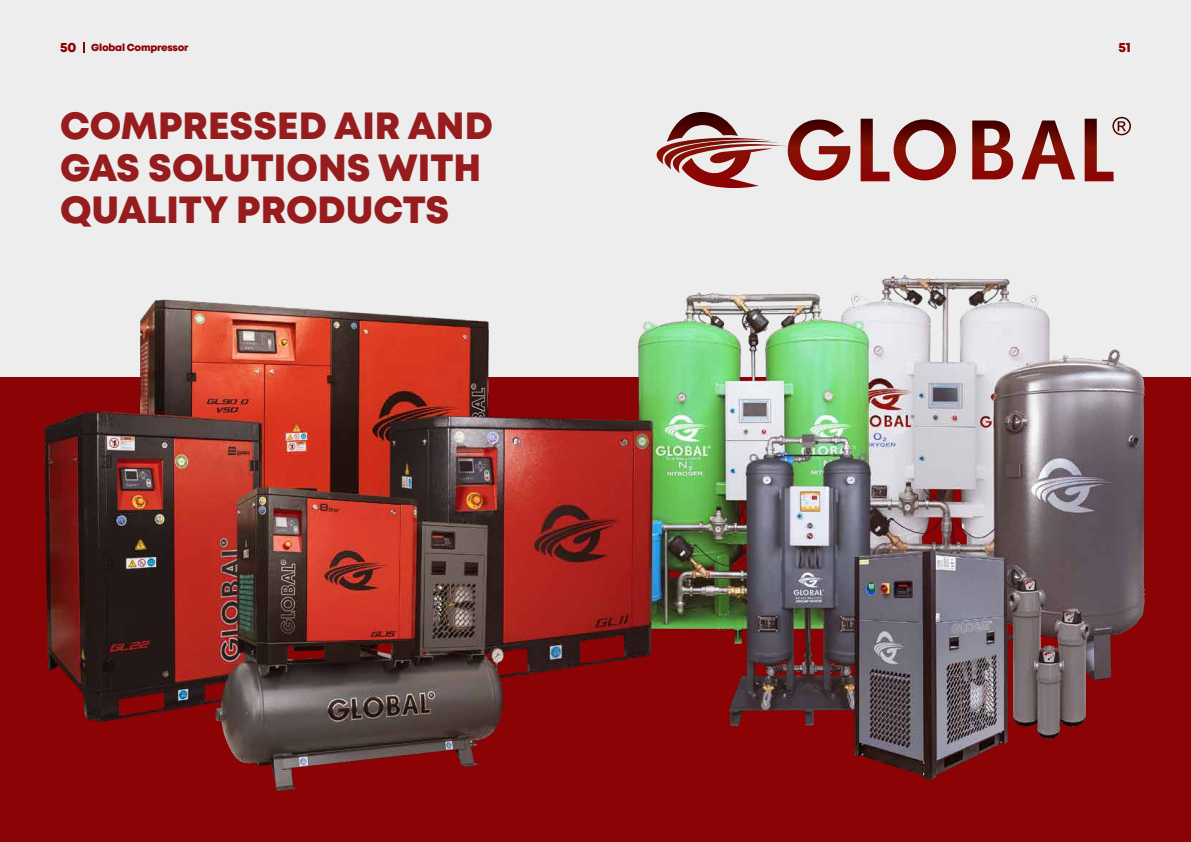
<style>
.page{position:relative;width:1191px;height:842px;background:#ededee}
.page>*{position:absolute;margin:0;border:0;box-sizing:border-box;transform-origin:0 0}
.t1{font:800 37.8px/42px "Mont";color:#971c1d}
.t2{font:800 13.6px "Mont";color:#8b0304}
.t3{font:800 10.2px "Mont";letter-spacing:-.025em;color:#8b0304}
.s1{font-size:13.6px}
</style>
<div class="page">
<div style="left:0;top:378px;width:1191px;height:464px;background:#8b0304"></div>
<img style="left:0;top:274px;width:1191px;height:518px">
<svg style="left:667px;top:112px;width:464px;height:69px"></svg>
<svg style="left:83px;top:42px;width:2px;height:11px"></svg>
<p class="t3" style="left:60px;top:41px;width:130px"><span class="s1">50</span> Global Compressor</p>
<p class="t2" style="left:1118px;top:39px;width:14px">51</p>
<p class="t1" style="left:60px;top:106px;width:434px">COMPRESSED AIR AND<br>GAS SOLUTIONS WITH<br>QUALITY PRODUCTS</p>
</div>
